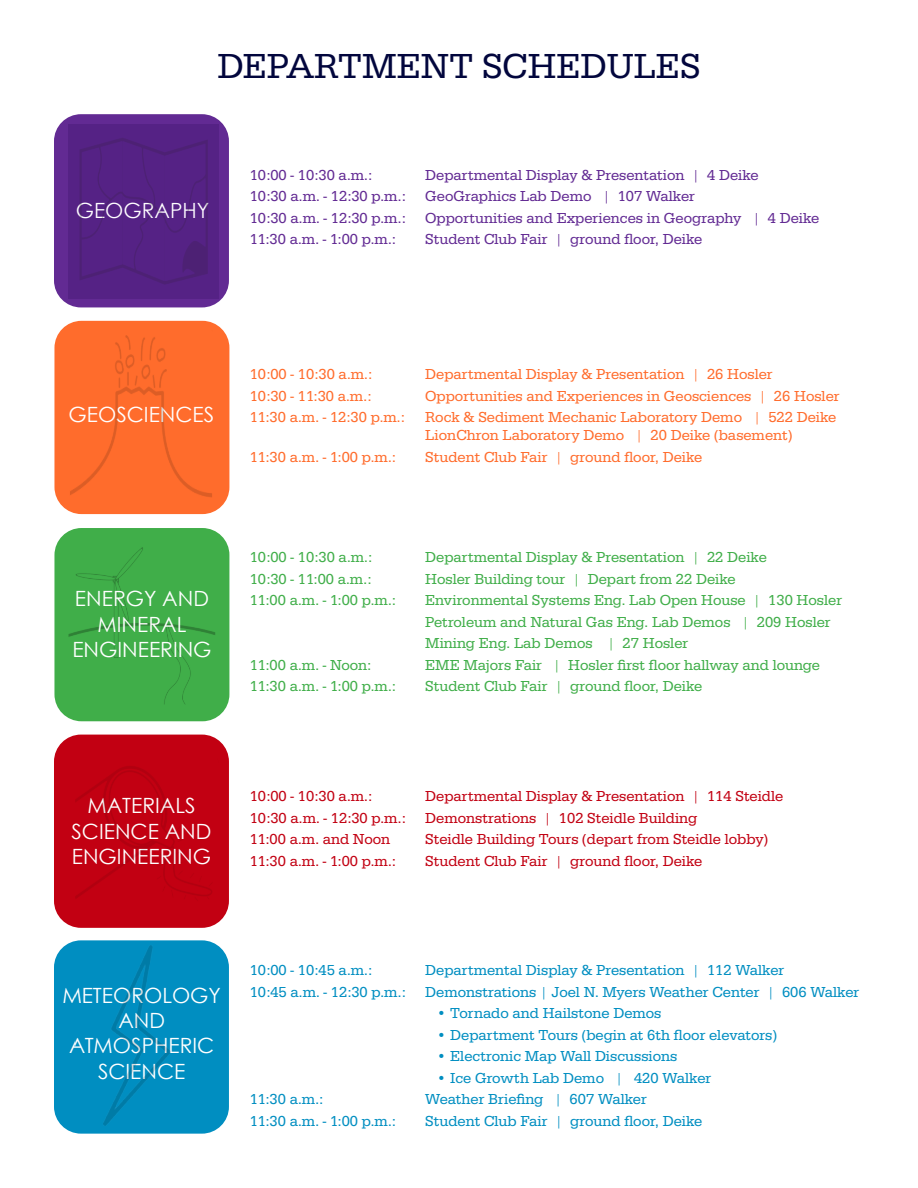
<style>
.page{position:relative;width:918px;height:1188px;background:#fff}
.page>*{position:absolute;margin:0;border:0;box-sizing:border-box;transform-origin:0 0}
.t1{font:36px "Serifa";color:#02063d}
.t2{font:21px/25.2px "Century Gothic";color:#fff;text-align:center}
.t3{font:15px "Serifa";color:#40ae49}
.t4{font:15px "Serifa";color:#008ec1}
.t5{font:15px/18px "Serifa";color:#ff6c2c}
.t6{font:15px "Serifa";color:#c20012}
.t7{font:15px "Serifa";color:#622a93}
</style>
<div class="page">
<div style="left:54px;top:114px;width:175px;height:193px;background:#622a93;border-radius:27px"></div>
<div style="left:54px;top:940px;width:175px;height:194px;background:#008ec1;border-radius:27px"></div>
<div style="left:54px;top:735px;width:175px;height:193px;background:#c20012;border-radius:27px"></div>
<div style="left:54px;top:528px;width:175px;height:193px;background:#40ae49;border-radius:27px"></div>
<div style="left:54px;top:321px;width:175px;height:193px;background:#ff6c2c;border-radius:27px"></div>
<img style="left:68px;top:124px;width:151px;height:174px">
<img style="left:68px;top:547px;width:147px;height:158px">
<img style="left:65px;top:325px;width:147px;height:173px">
<img style="left:103px;top:945px;width:68px;height:181px">
<p class="t1" style="left:217px;top:46px;width:485px">DEPARTMENT SCHEDULES</p>
<p class="t2" style="left:76px;top:198px;width:135px">GEOGRAPHY</p>
<p class="t7" style="left:250px;top:166px;width:124px">10:00 - 10:30 a.m.:</p>
<p class="t7" style="left:425px;top:166px;width:335px">Departmental Display &amp; Presentation | 4 Deike</p>
<p class="t7" style="left:250px;top:188px;width:158px">10:30 a.m. - 12:30 p.m.:</p>
<p class="t7" style="left:425px;top:188px;width:271px">GeoGraphics Lab Demo | 107 Walker</p>
<p class="t7" style="left:250px;top:209px;width:158px">10:30 a.m. - 12:30 p.m.:</p>
<p class="t7" style="left:425px;top:209px;width:396px">Opportunities and Experiences in Geography | 4 Deike</p>
<p class="t7" style="left:250px;top:231px;width:148px">11:30 a.m. - 1:00 p.m.:</p>
<p class="t7" style="left:425px;top:231px;width:279px">Student Club Fair | ground floor, Deike</p>
<p class="t2" style="left:69px;top:402px;width:147px">GEOSCIENCES</p>
<p class="t2" style="left:72px;top:586px;width:141px">ENERGY AND<br>MINERAL<br>ENGINEERING</p>
<p class="t5" style="left:250px;top:365px;width:124px">10:00 - 10:30 a.m.:</p>
<p class="t5" style="left:425px;top:365px;width:349px">Departmental Display &amp; Presentation | 26 Hosler</p>
<p class="t5" style="left:250px;top:387px;width:123px">10:30 - 11:30 a.m.:</p>
<p class="t5" style="left:425px;top:387px;width:416px">Opportunities and Experiences in Geosciences | 26 Hosler</p>
<p class="t5" style="left:250px;top:408px;width:157px">11:30 a.m. - 12:30 p.m.:</p>
<p class="t5" style="left:425px;top:408px;width:413px">Rock &amp; Sediment Mechanic Laboratory Demo | 522 Deike<br>LionChron Laboratory Demo | 20 Deike (basement)</p>
<p class="t5" style="left:250px;top:448px;width:148px">11:30 a.m. - 1:00 p.m.:</p>
<p class="t5" style="left:425px;top:448px;width:279px">Student Club Fair | ground floor, Deike</p>
<p class="t3" style="left:250px;top:549px;width:124px">10:00 - 10:30 a.m.:</p>
<p class="t3" style="left:425px;top:549px;width:343px">Departmental Display &amp; Presentation | 22 Deike</p>
<p class="t3" style="left:250px;top:570px;width:123px">10:30 - 11:00 a.m.:</p>
<p class="t3" style="left:425px;top:570px;width:312px">Hosler Building tour | Depart from 22 Deike</p>
<p class="t3" style="left:250px;top:592px;width:148px">11:00 a.m. - 1:00 p.m.:</p>
<p class="t3" style="left:425px;top:592px;width:418px">Environmental Systems Eng. Lab Open House | 130 Hosler</p>
<p class="t3" style="left:425px;top:613px;width:407px">Petroleum and Natural Gas Eng. Lab Demos | 209 Hosler</p>
<p class="t3" style="left:425px;top:635px;width:265px">Mining Eng. Lab Demos | 27 Hosler</p>
<p class="t3" style="left:250px;top:656px;width:123px">11:00 a.m. - Noon:</p>
<p class="t3" style="left:425px;top:656px;width:396px">EME Majors Fair | Hosler first floor hallway and lounge</p>
<p class="t3" style="left:250px;top:678px;width:148px">11:30 a.m. - 1:00 p.m.:</p>
<p class="t3" style="left:425px;top:678px;width:279px">Student Club Fair | ground floor, Deike</p>
<p class="t2" style="left:72px;top:793px;width:141px">MATERIALS<br>SCIENCE AND<br>ENGINEERING</p>
<p class="t6" style="left:250px;top:788px;width:124px">10:00 - 10:30 a.m.:</p>
<p class="t6" style="left:425px;top:788px;width:360px">Departmental Display &amp; Presentation | 114 Steidle</p>
<p class="t6" style="left:250px;top:809px;width:158px">10:30 a.m. - 12:30 p.m.:</p>
<p class="t6" style="left:425px;top:809px;width:274px">Demonstrations | 102 Steidle Building</p>
<p class="t6" style="left:250px;top:831px;width:142px">11:00 a.m. and Noon</p>
<p class="t6" style="left:425px;top:831px;width:344px">Steidle Building Tours (depart from Steidle lobby)</p>
<p class="t6" style="left:250px;top:853px;width:148px">11:30 a.m. - 1:00 p.m.:</p>
<p class="t6" style="left:425px;top:853px;width:279px">Student Club Fair | ground floor, Deike</p>
<p class="t2" style="left:62px;top:982px;width:160px">METEOROLOGY<br>AND<br>ATMOSPHERIC<br>SCIENCE</p>
<p class="t4" style="left:250px;top:962px;width:124px">10:00 - 10:45 a.m.:</p>
<p class="t4" style="left:425px;top:962px;width:361px">Departmental Display &amp; Presentation | 112 Walker</p>
<p class="t4" style="left:250px;top:983px;width:158px">10:45 a.m. - 12:30 p.m.:</p>
<p class="t4" style="left:425px;top:983px;width:436px">Demonstrations | Joel N. Myers Weather Center | 606 Walker</p>
<p class="t4" style="left:436px;top:1005px;width:226px">• Tornado and Hailstone Demos</p>
<p class="t4" style="left:436px;top:1026px;width:342px">• Department Tours (begin at 6th floor elevators)</p>
<p class="t4" style="left:436px;top:1048px;width:243px">• Electronic Map Wall Discussions</p>
<p class="t4" style="left:436px;top:1069px;width:276px">• Ice Growth Lab Demo | 420 Walker</p>
<p class="t4" style="left:250px;top:1091px;width:75px">11:30 a.m.:</p>
<p class="t4" style="left:425px;top:1091px;width:223px">Weather Briefing | 607 Walker</p>
<p class="t4" style="left:250px;top:1113px;width:148px">11:30 a.m. - 1:00 p.m.:</p>
<p class="t4" style="left:425px;top:1113px;width:279px">Student Club Fair | ground floor, Deike</p>
</div>
